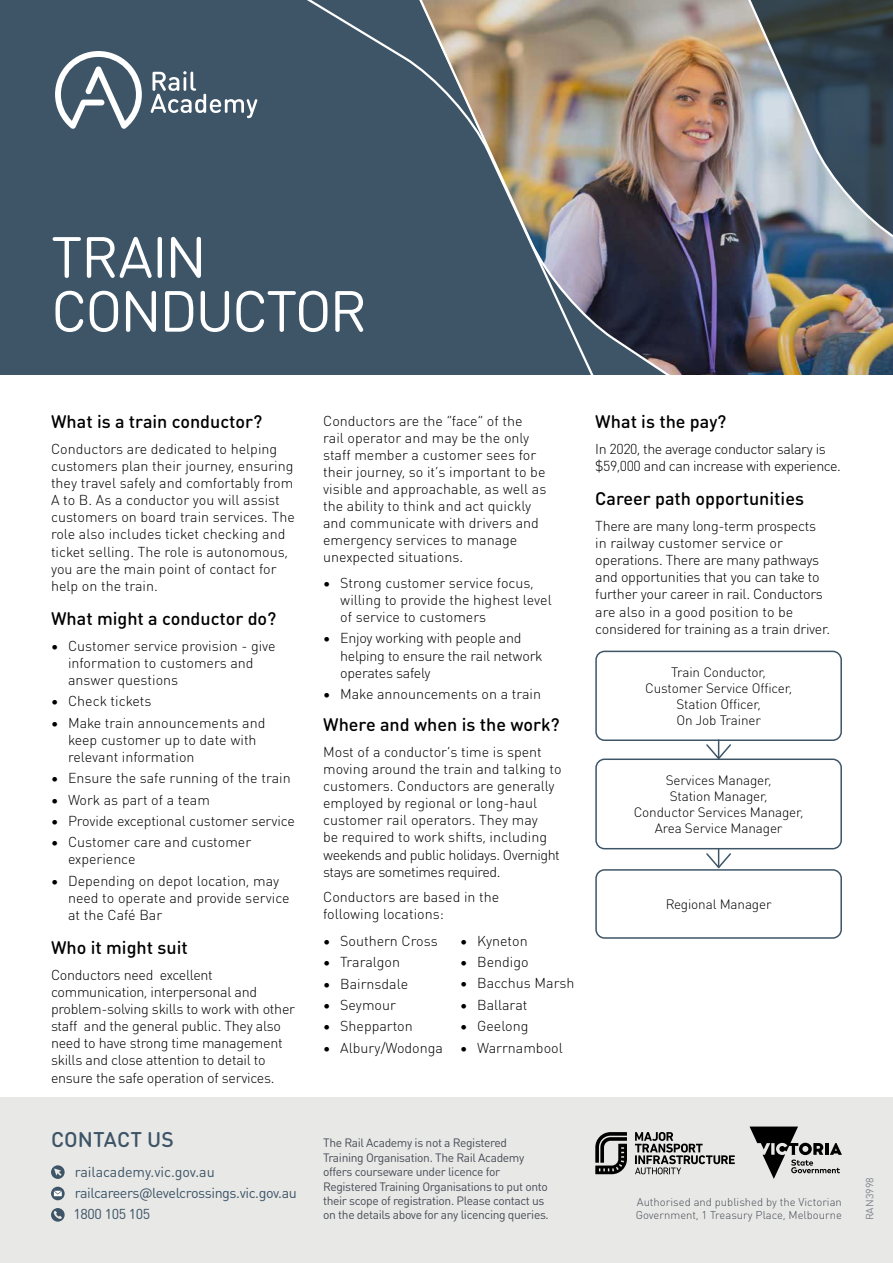
<style>
.page{position:relative;width:893px;height:1263px;background:#fff}
.page>*{position:absolute;margin:0;border:0;box-sizing:border-box;transform-origin:0 0}
.t1{font:57px/54px "DIN Round OT";letter-spacing:-.04em;color:#fff}
.t2{font:500 21px "DIN Round OT";letter-spacing:.005em;color:#3d5567}
.t3{font:500 18px "DIN Round OT";color:#000}
.t4{font:300 14.25px/17.1px "DIN Round OT";color:#000}
.t5{font:300 14.25px/17.1px "DIN Round OT";letter-spacing:-.02em;color:#000}
.t6{font:300 14.25px/17.1px "DIN Round OT";letter-spacing:-.03em;color:#000}
.t7{font:14.25px/21.3px "DIN Round OT";letter-spacing:-.03em;color:#3d5567}
.t8{font:300 13.5px/16.2px "DIN Round OT";letter-spacing:-.01em;color:#000;text-align:center}
.t9{font:12px/14.4px "DIN Round OT";letter-spacing:-.03em;color:#474c55}
.t10{font:300 11.25px/13.5px "DIN Round OT";color:#474c55}
.t11{font:10.5px "DIN Round OT";color:#81858d}
</style>
<div class="page">
<div style="left:0;top:0;width:893px;height:375px;background:#3d5567"></div>
<img style="left:611px;top:0;width:186px;height:374px">
<svg style="left:248px;top:0;width:363px;height:374px"></svg>
<img style="left:632px;top:0;width:261px;height:365px">
<svg style="left:150px;top:71px;width:107px;height:47px"></svg>
<svg style="left:55px;top:51px;width:87px;height:78px"></svg>
<div style="left:595px;top:651px;width:247px;height:90px;border:2px solid #3d5567;border-radius:9px"></div>
<div style="left:595px;top:758px;width:247px;height:91px;border:2px solid #3d5567;border-radius:9px"></div>
<div style="left:595px;top:869px;width:247px;height:70px;border:2px solid #3d5567;border-radius:9px"></div>
<svg style="left:705px;top:740px;width:27px;height:21px"></svg>
<svg style="left:705px;top:849px;width:27px;height:21px"></svg>
<div style="left:0;top:1097px;width:893px;height:166px;background:#e8e8e7"></div>
<svg style="left:51px;top:1165px;width:14px;height:14px"></svg>
<svg style="left:51px;top:1187px;width:14px;height:13px"></svg>
<svg style="left:54px;top:1191px;width:8px;height:5px"></svg>
<svg style="left:51px;top:1208px;width:14px;height:14px"></svg>
<svg style="left:749px;top:1126px;width:93px;height:53px"></svg>
<svg style="left:635px;top:1132px;width:100px;height:42px"></svg>
<svg style="left:595px;top:1132px;width:32px;height:42px"></svg>
<h1 class="t1" style="left:51px;top:229px;width:317px">TRAIN<br>CONDUCTOR</h1>
<p class="t3" style="left:51px;top:410px;width:213px">What is a train conductor?</p>
<p class="t4" style="left:51px;top:440px;width:245px">Conductors are dedicated to helping customers plan their journey, ensuring they travel safely and comfortably from A to B. As a conductor you will assist customers on board train services. The role also includes ticket checking and ticket selling. The role is autonomous, you are the main point of contact for help on the train.</p>
<p class="t3" style="left:51px;top:607px;width:227px">What might a conductor do?</p>
<p class="t4" style="left:68px;top:637px;width:209px;text-indent:-17px">• Customer service provision - give information to customers and answer questions</p>
<p class="t4" style="left:51px;top:692px;width:102px">• Check tickets</p>
<p class="t4" style="left:68px;top:714px;width:199px;text-indent:-17px">• Make train announcements and keep customer up to date with relevant information</p>
<p class="t4" style="left:51px;top:769px;width:241px">• Ensure the safe running of the train</p>
<p class="t4" style="left:51px;top:791px;width:160px">• Work as part of a team</p>
<p class="t4" style="left:51px;top:812px;width:245px">• Provide exceptional customer service</p>
<p class="t4" style="left:68px;top:833px;width:185px;text-indent:-17px">• Customer care and customer experience</p>
<p class="t4" style="left:68px;top:872px;width:223px;text-indent:-17px">• Depending on depot location, may need to operate and provide service at the Café Bar</p>
<p class="t3" style="left:51px;top:936px;width:138px">Who it might suit</p>
<p class="t5" style="left:51px;top:966px;width:245px">Conductors need excellent communication, interpersonal and problem-solving skills to work with other staff and the general public. They also need to have strong time management skills and close attention to detail to ensure the safe operation of services.</p>
<h2 class="t2" style="left:51px;top:1126px;width:124px">CONTACT US</h2>
<p class="t7" style="left:74px;top:1161px;width:225px">railacademy.vic.gov.au railcareers@levelcrossings.vic.gov.au<br>1800 105 105</p>
<p class="t4" style="left:323px;top:412px;width:225px">Conductors are the “face” of the rail operator and may be the only staff member a customer sees for their journey, so it’s important to be visible and approachable, as well as the ability to think and act quickly and communicate with drivers and emergency services to manage unexpected situations.</p>
<p class="t4" style="left:340px;top:574px;width:213px;text-indent:-17px">• Strong customer service focus, willing to provide the highest level of service to customers</p>
<p class="t5" style="left:340px;top:630px;width:204px;text-indent:-17px">• Enjoy working with people and helping to ensure the rail network operates safely</p>
<p class="t4" style="left:323px;top:685px;width:219px">• Make announcements on a train</p>
<p class="t3" style="left:323px;top:713px;width:238px">Where and when is the work?</p>
<p class="t4" style="left:323px;top:743px;width:240px">Most of a conductor’s time is spent moving around the train and talking to customers. Conductors are generally employed by regional or long-haul customer rail operators. They may<br>be required to work shifts, including weekends and public holidays. Overnight stays are sometimes required.</p>
<p class="t4" style="left:323px;top:888px;width:178px">Conductors are based in the following locations:</p>
<p class="t4" style="left:323px;top:932px;width:116px">• Southern Cross</p>
<p class="t4" style="left:323px;top:953px;width:78px">• Traralgon</p>
<p class="t4" style="left:323px;top:975px;width:86px">• Bairnsdale</p>
<p class="t4" style="left:323px;top:996px;width:74px">• Seymour</p>
<p class="t4" style="left:323px;top:1017px;width:91px">• Shepparton</p>
<p class="t4" style="left:323px;top:1039px;width:121px">• Albury/Wodonga</p>
<p class="t4" style="left:460px;top:932px;width:69px">• Kyneton</p>
<p class="t4" style="left:460px;top:953px;width:70px">• Bendigo</p>
<p class="t4" style="left:460px;top:975px;width:116px">• Bacchus Marsh</p>
<p class="t4" style="left:460px;top:996px;width:69px">• Ballarat</p>
<p class="t4" style="left:460px;top:1017px;width:70px">• Geelong</p>
<p class="t4" style="left:460px;top:1039px;width:104px">• Warrnambool</p>
<p class="t3" style="left:595px;top:410px;width:132px">What is the pay?</p>
<p class="t6" style="left:595px;top:440px;width:247px">In 2020, the average conductor salary is $59,000 and can increase with experience.</p>
<p class="t3" style="left:595px;top:487px;width:210px">Career path opportunities</p>
<p class="t5" style="left:595px;top:517px;width:236px">There are many long-term prospects in railway customer service or operations. There are many pathways and opportunities that you can take to further your career in rail. Conductors are also in a good position to be considered for training as a train driver.</p>
<p class="t8" style="left:645px;top:664px;width:148px">Train Conductor,<br>Customer Service Officer,<br>Station Officer,<br>On Job Trainer</p>
<p class="t8" style="left:634px;top:772px;width:171px">Services Manager,<br>Station Manager,<br>Conductor Services Manager,<br>Area Service Manager</p>
<p class="t8" style="left:666px;top:896px;width:107px">Regional Manager</p>
<p class="t9" style="left:323px;top:1136px;width:227px">The Rail Academy is not a Registered Training Organisation. The Rail Academy offers courseware under licence for Registered Training Organisations to put onto their scope of registration. Please contact us on the details above for any licencing queries.</p>
<p class="t10" style="left:636px;top:1195px;width:208px">Authorised and published by the Victorian<br>Government, 1 Treasury Place, Melbourne</p>
<p class="t11" style="left:863px;top:1220px;width:44px;rotate:-90deg">RAN3998</p>
</div>
